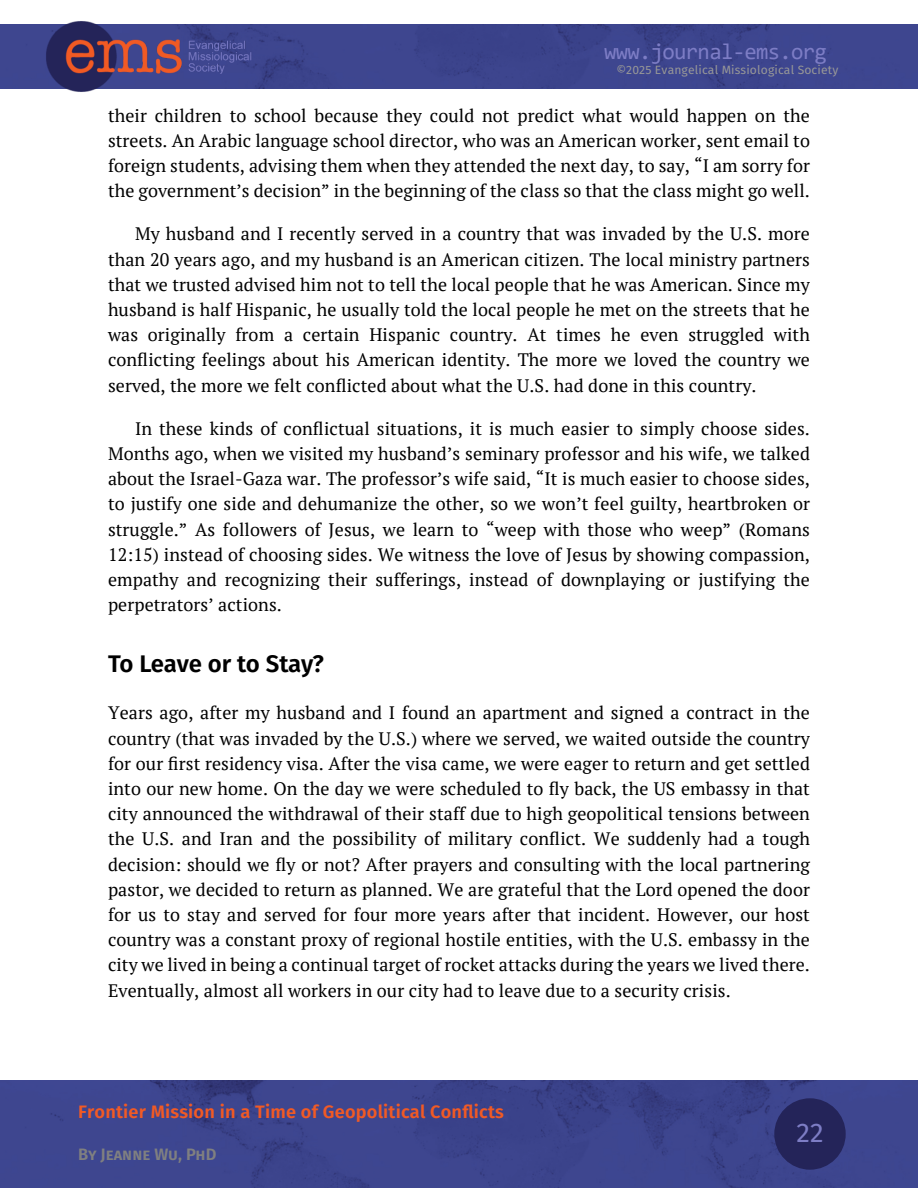
<style>
.page{position:relative;width:918px;height:1188px;background:#fff}
.page>*{position:absolute;margin:0;border:0;box-sizing:border-box;transform-origin:0 0}
.t1{font:27px "Fira Sans";color:#7d7dc5}
.t2{font:600 24px "Fira Sans";letter-spacing:-.01em;color:#000}
.t3{font:22.5px "Consolas";letter-spacing:-.03em;color:#7d7dc5}
.t4{font:18px/25.2px "PT Serif";letter-spacing:.005em;color:#000;text-align:justify}
.t5{font:600 18px "Fira Sans";letter-spacing:.01em;color:#f15a25}
.t6{font:600 16.5px "Fira Sans";color:#808080}
.t7{font:12px "Fira Sans";letter-spacing:.01em;color:#979797}
</style>
<div class="page">
<div style="left:0;top:24px;width:918px;height:65px;background:#3d468f"></div>
<img style="left:0;top:1080px;width:917px;height:108px">
<div style="left:774px;top:1098px;width:72px;height:72px;background:#242459;border-radius:50%"></div>
<img style="left:45px;top:21px;width:208px;height:71px">
<hr style="left:917px;top:1080px;width:1px;height:108px;background:#242459">
<p class="t3" style="left:604px;top:42px;width:224px">www.journal-ems.org</p>
<p class="t7" style="left:616px;top:62px;width:223px">©2025 Evangelical Missiological Society</p>
<p class="t4" style="left:108px;top:102px;width:703px">their children to school because they could not predict what would happen on the streets. An Arabic language school director, who was an American worker, sent email to foreign students, advising them when they attended the next day, to say, “I am sorry for the government’s decision” in the beginning of the class so that the class might go well.</p>
<p class="t4" style="left:108px;top:221px;width:704px;text-indent:27px">My husband and I recently served in a country that was invaded by the U.S. more than 20 years ago, and my husband is an American citizen. The local ministry partners that we trusted advised him not to tell the local people that he was American. Since my husband is half Hispanic, he usually told the local people he met on the streets that he was originally from a certain Hispanic country. At times he even struggled with conflicting feelings about his American identity. The more we loved the country we served, the more we felt conflicted about what the U.S. had done in this country.</p>
<p class="t4" style="left:108px;top:415px;width:704px;text-indent:27px">In these kinds of conflictual situations, it is much easier to simply choose sides.<br>Months ago, when we visited my husband’s seminary professor and his wife, we talked about the Israel-Gaza war. The professor’s wife said, “It is much easier to choose sides, to justify one side and dehumanize the other, so we won’t feel guilty, heartbroken or struggle.” As followers of Jesus, we learn to “weep with those who weep” (Romans 12:15) instead of choosing sides. We witness the love of Jesus by showing compassion, empathy and recognizing their sufferings, instead of downplaying or justifying the perpetrators’ actions.</p>
<h2 class="t2" style="left:108px;top:649px;width:217px">To Leave or to Stay?</h2>
<p class="t4" style="left:108px;top:700px;width:704px">Years ago, after my husband and I found an apartment and signed a contract in the country (that was invaded by the U.S.) where we served, we waited outside the country for our first residency visa. After the visa came, we were eager to return and get settled into our new home. On the day we were scheduled to fly back, the US embassy in that city announced the withdrawal of their staff due to high geopolitical tensions between the U.S. and Iran and the possibility of military conflict. We suddenly had a tough decision: should we fly or not? After prayers and consulting with the local partnering pastor, we decided to return as planned. We are grateful that the Lord opened the door for us to stay and served for four more years after that incident. However, our host country was a constant proxy of regional hostile entities, with the U.S. embassy in the city we lived in being a continual target of rocket attacks during the years we lived there.<br>Eventually, almost all workers in our city had to leave due to a security crisis.</p>
<p class="t5" style="left:78px;top:1101px;width:427px">Frontier Mission in a Time of Geopolitical Conflicts</p>
<p class="t6" style="left:78px;top:1145px;width:140px">By Jeanne Wu, PhD</p>
<h1 class="t1" style="left:796px;top:1117px;width:29px">22</h1>
</div>
